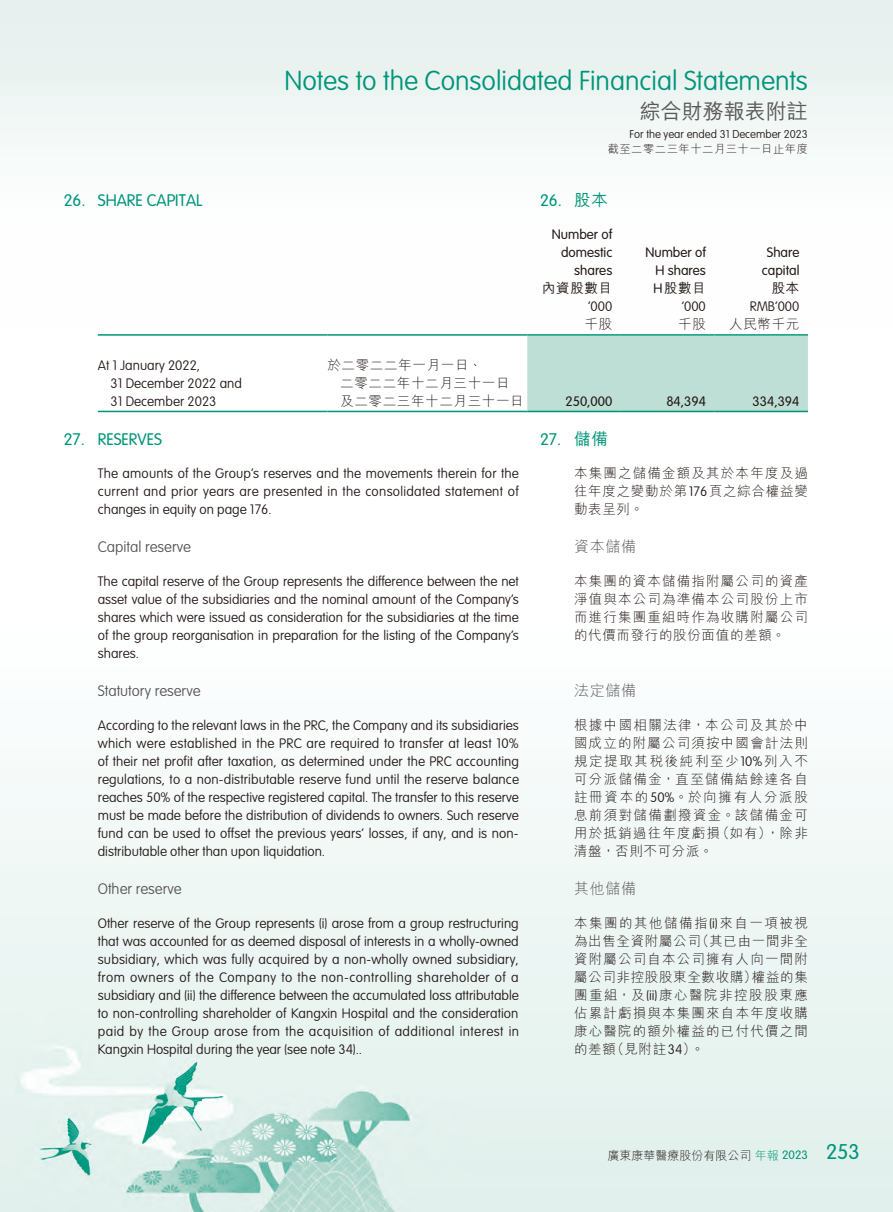
<style>
.page{position:relative;width:893px;height:1212px;background:#fff}
.page>*{position:absolute;margin:0;border:0;box-sizing:border-box;transform-origin:0 0}
.t1{font:100 27px "VAG Rounded Std";color:#009579}
.t2{font:500 21px "M Hei HK";color:#595857}
.t3{font:300 16.5px "VAG Rounded Std";color:#009579}
.t4{font:100 15px "VAG Rounded Std";color:#595857}
.t5{font:300 15px "M Hei HK";letter-spacing:.05em;color:#595857}
.t6{font:100 13.5px/18px "VAG Rounded Std";color:#231916;text-align:justify}
.t7{font:300 13.5px/18px "M Hei HK";letter-spacing:.09em;color:#231916;text-align:justify}
.t8{font:300 13.5px/18px "VAG Rounded Std";color:#231916;text-align:right}
.t9{font:300 13.5px/18px "M Hei HK";letter-spacing:.05em;color:#231916}
.t10{font:500 13.5px "M Hei HK";letter-spacing:.05em;color:#231916}
.t11{font:300 12px "M Hei HK";color:#231916}
.t12{font:100 11.25px "VAG Rounded Std";color:#231916}
.t13{font:300 11.25px "M Hei HK";letter-spacing:.05em;color:#231916}
.s1{font-family:"M Hei HK";font-weight:500}
.s2{font-family:"VAG Rounded Std";font-weight:300}
.s3{font-family:"VAG Rounded Std";font-weight:100}
.s4{color:#009579}
.s5{font-family:"VAG Rounded Std";color:#009579}
.s6{font-family:"VAG Rounded Std";font-size:21px;color:#009579}
</style>
<div class="page">
<img style="left:0;top:334px;width:893px;height:878px">
<div style="left:527px;top:336px;width:281px;height:75px;background:#bedfd6"></div>
<hr style="left:98px;top:334px;width:229px;height:2px;background:#009579">
<hr style="left:327px;top:334px;width:200px;height:2px;background:#009579">
<hr style="left:527px;top:334px;width:94px;height:2px;background:#009579">
<hr style="left:621px;top:334px;width:93px;height:2px;background:#009579">
<hr style="left:714px;top:334px;width:94px;height:2px;background:#009579">
<hr style="left:98px;top:411px;width:229px;height:1px;background:#009579">
<hr style="left:327px;top:411px;width:200px;height:1px;background:#009579">
<hr style="left:527px;top:411px;width:94px;height:1px;background:#009579">
<hr style="left:621px;top:411px;width:93px;height:1px;background:#009579">
<hr style="left:714px;top:411px;width:94px;height:1px;background:#009579">
<p class="t3" style="left:64px;top:191px;width:140px">26. SHARE CAPITAL</p>
<h1 class="t1" style="left:284px;top:66px;width:525px">Notes to the Consolidated Financial Statements</h1>
<h2 class="t2" style="left:640px;top:96px;width:170px">綜合財務報表附註</h2>
<p class="t12" style="left:629px;top:127px;width:180px">For the year ended 31 December 2023</p>
<p class="t13" style="left:608px;top:143px;width:202px">截至二零二三年十二月三十一日止年度</p>
<p class="t3" style="left:540px;top:191px;width:69px">26. <span class="s1">股本</span></p>
<p class="t8" style="left:552px;top:226px;width:62px">Number of domestic shares</p>
<p class="t8" style="left:645px;top:244px;width:62px">Number of<br>H shares</p>
<p class="t8" style="left:762px;top:244px;width:39px;text-align:center">Share capital</p>
<p class="t10" style="left:542px;top:279px;width:72px">內資股數目</p>
<p class="t10" style="left:653px;top:279px;width:54px"><span class="s2">H</span>股數目</p>
<p class="t10" style="left:772px;top:279px;width:29px">股本</p>
<p class="t6" style="left:588px;top:298px;width:26px">’000</p>
<p class="t6" style="left:682px;top:298px;width:26px">’000</p>
<p class="t6" style="left:750px;top:298px;width:51px">RMB’000</p>
<p class="t7" style="left:585px;top:315px;width:29px">千股</p>
<p class="t7" style="left:678px;top:315px;width:29px">千股</p>
<p class="t7" style="left:729px;top:315px;width:72px">人民幣千元</p>
<p class="t6" style="left:111px;top:357px;width:133px;text-align:left;text-indent:-13px">At 1 January 2022,<br>31 December 2022 and<br>31 December 2023</p>
<p class="t9" style="left:340px;top:356px;width:185px;text-indent:-13px">於二零二二年一月一日、<br>二零二二年十二月三十一日及二零二三年十二月三十一日</p>
<p class="t3" style="left:64px;top:430px;width:100px">27. RESERVES</p>
<p class="t6" style="left:98px;top:465px;width:423px">The amounts of the Group’s reserves and the movements therein for the current and prior years are presented in the consolidated statement of changes in equity on page 176.</p>
<p class="t4" style="left:98px;top:538px;width:95px">Capital reserve</p>
<p class="t6" style="left:98px;top:573px;width:422px">The capital reserve of the Group represents the difference between the net asset value of the subsidiaries and the nominal amount of the Company’s shares which were issued as consideration for the subsidiaries at the time of the group reorganisation in preparation for the listing of the Company’s shares.</p>
<p class="t4" style="left:98px;top:682px;width:104px">Statutory reserve</p>
<p class="t6" style="left:98px;top:717px;width:423px">According to the relevant laws in the PRC, the Company and its subsidiaries which were established in the PRC are required to transfer at least 10% of their net profit after taxation, as determined under the PRC accounting regulations, to a non-distributable reserve fund until the reserve balance reaches 50% of the respective registered capital. The transfer to this reserve must be made before the distribution of dividends to owners. Such reserve fund can be used to offset the previous years’ losses, if any, and is non&shy;distributable other than upon liquidation.</p>
<p class="t4" style="left:98px;top:880px;width:85px">Other reserve</p>
<p class="t6" style="left:98px;top:915px;width:423px">Other reserve of the Group represents (i) arose from a group restructuring that was accounted for as deemed disposal of interests in a wholly-owned subsidiary, which was fully acquired by a non-wholly owned subsidiary, from owners of the Company to the non-controlling shareholder of a subsidiary and (ii) the difference between the accumulated loss attributable to non-controlling shareholder of Kangxin Hospital and the consideration paid by the Group arose from the acquisition of additional interest in Kangxin Hospital during the year (see note 34)..</p>
<p class="t8" style="left:566px;top:393px;width:48px">250,000</p>
<p class="t8" style="left:666px;top:393px;width:41px">84,394</p>
<p class="t8" style="left:753px;top:393px;width:48px">334,394</p>
<p class="t3" style="left:540px;top:430px;width:69px">27. <span class="s1">儲備</span></p>
<p class="t7" style="left:574px;top:464px;width:235px">本集團之儲備金額及其於本年度及過往年度之變動於第<span class="s3">176</span>頁之綜合權益變動表呈列。</p>
<p class="t5" style="left:574px;top:538px;width:64px">資本儲備</p>
<p class="t7" style="left:574px;top:572px;width:235px">本集團的資本儲備指附屬公司的資產淨值與本公司為準備本公司股份上市而進行集團重組時作為收購附屬公司的代價而發行的股份面值的差額。</p>
<p class="t5" style="left:574px;top:682px;width:64px">法定儲備</p>
<p class="t7" style="left:574px;top:716px;width:235px">根據中國相關法律，本公司及其於中國成立的附屬公司須按中國會計法則規定提取其稅後純利至少<span class="s3">10%</span>列入不可分派儲備金，直至儲備結餘達各自註冊資本的<span class="s3">50%</span>。於向擁有人分派股息前須對儲備劃撥資金。該儲備金可用於抵銷過往年度虧損（如有），除非清盤，否則不可分派。</p>
<p class="t5" style="left:574px;top:880px;width:64px">其他儲備</p>
<p class="t7" style="left:574px;top:914px;width:235px">本集團的其他儲備指<span class="s3">(i)</span>來自一項被視為出售全資附屬公司（其已由一間非全資附屬公司自本公司擁有人向一間附屬公司非控股股東全數收購）權益的集團重組，及<span class="s3">(ii)</span>康心醫院非控股股東應佔累計虧損與本集團來自本年度收購康心醫院的額外權益的已付代價之間的差額（見附註<span class="s3">34</span>）。</p>
<p class="t11" style="left:607px;top:1149px;width:254px">廣東康華醫療股份有限公司 <span class="s4">年報</span> <span class="s5">2023</span> <span class="s6">253</span></p>
</div>
